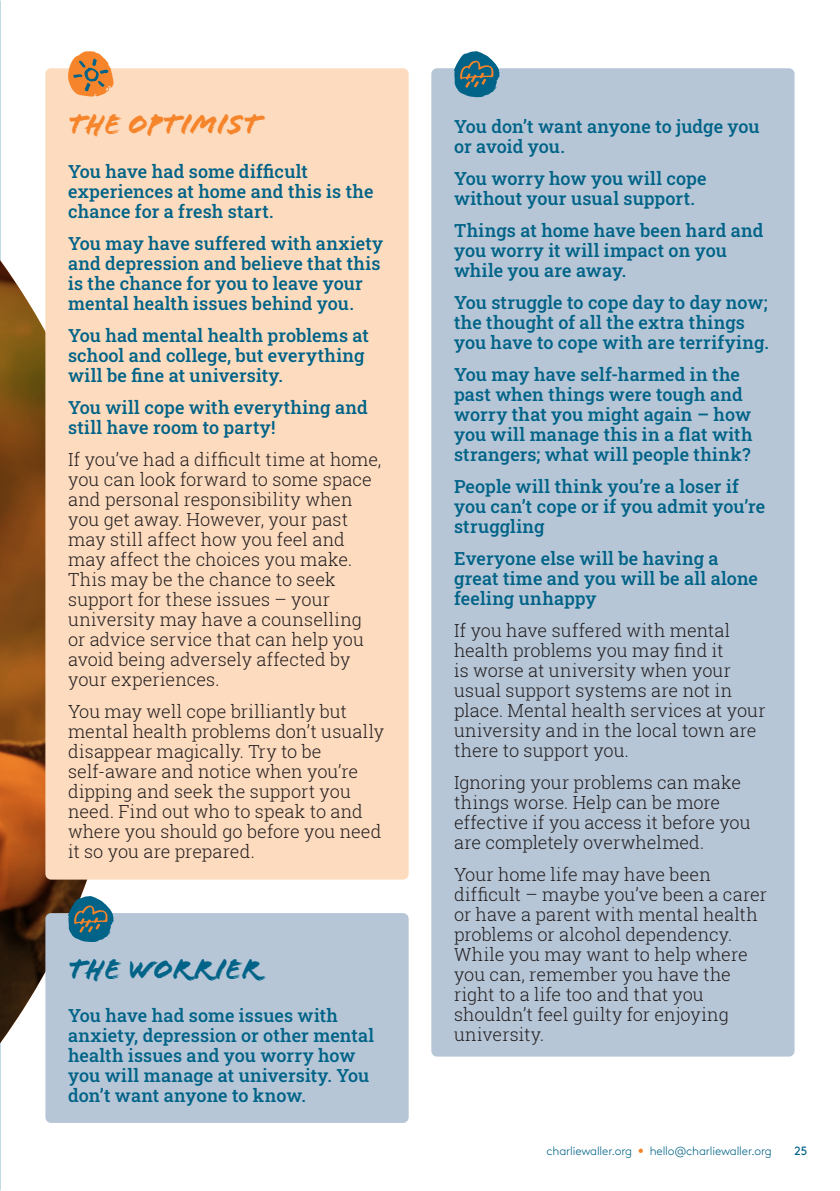
<style>
.page{position:relative;width:840px;height:1191px;background:#fff}
.page>*{position:absolute;margin:0;border:0;box-sizing:border-box;transform-origin:0 0}
.Optimist_Title{font:30px "Flood Std";letter-spacing:-.005em;color:#f5842a}
.Worrier_Title{font:30px "Flood Std";letter-spacing:-.005em;color:#006387}
.Bodycopy_Sm{font:300 18px/20px "Roboto Slab";letter-spacing:.005em;color:#231f20}
.Intro_Bodycopy_Sm{font:500 18px/20px "Roboto Slab";letter-spacing:.01em;color:#006387}
.t1{font:300 12px "Brown";letter-spacing:-.015em;color:#006387}
.t2{font:12px "Brown";color:#006387}
.s1{color:#f5842a}
</style>
<div class="page">
<img style="left:0;top:260px;width:127px;height:783px">
<div style="left:45px;top:68px;width:363px;height:811px;background:#fddbbf;border-radius:6px"></div>
<div style="left:431px;top:68px;width:363px;height:988px;background:#b6c6d7;border-radius:6px"></div>
<div style="left:45px;top:913px;width:363px;height:210px;background:#b6c6d7;border-radius:6px"></div>
<svg style="left:453px;top:51px;width:46px;height:46px"></svg>
<svg style="left:68px;top:896px;width:45px;height:46px;background:#427887"></svg>
<svg style="left:68px;top:51px;width:45px;height:46px"></svg>
<p class="Optimist_Title" style="left:68px;top:107px;width:194px">THE OPTIMIST</p>
<p class="Intro_Bodycopy_Sm" style="left:68px;top:160px;width:307px">You have had some difficult experiences at home and this is the chance for a fresh start.</p>
<p class="Intro_Bodycopy_Sm" style="left:68px;top:232px;width:316px">You may have suffered with anxiety and depression and believe that this is the chance for you to leave your mental health issues behind you.</p>
<p class="Intro_Bodycopy_Sm" style="left:68px;top:324px;width:302px">You had mental health problems at school and college, but everything will be fine at university.</p>
<p class="Intro_Bodycopy_Sm" style="left:68px;top:396px;width:301px">You will cope with everything and still have room to party!</p>
<p class="Bodycopy_Sm" style="left:68px;top:448px;width:314px">If you’ve had a difficult time at home, you can look forward to some space and personal responsibility when you get away. However, your past may still affect how you feel and may affect the choices you make.<br>This may be the chance to seek support for these issues – your university may have a counselling or advice service that can help you avoid being adversely affected by your experiences.</p>
<p class="Bodycopy_Sm" style="left:68px;top:700px;width:317px">You may well cope brilliantly but mental health problems don’t usually disappear magically. Try to be self-aware and notice when you’re dipping and seek the support you need. Find out who to speak to and where you should go before you need it so you are prepared.</p>
<p class="Worrier_Title" style="left:68px;top:952px;width:194px">THE WORRIER</p>
<p class="Intro_Bodycopy_Sm" style="left:68px;top:1005px;width:307px">You have had some issues with anxiety, depression or other mental health issues and you worry how you will manage at university. You don’t want anyone to know.</p>
<p class="Intro_Bodycopy_Sm" style="left:454px;top:115px;width:307px">You don’t want anyone to judge you or avoid you.</p>
<p class="Intro_Bodycopy_Sm" style="left:454px;top:167px;width:254px">You worry how you will cope without your usual support.</p>
<p class="Intro_Bodycopy_Sm" style="left:454px;top:219px;width:311px">Things at home have been hard and you worry it will impact on you while you are away.</p>
<p class="Intro_Bodycopy_Sm" style="left:454px;top:291px;width:316px">You struggle to cope day to day now; the thought of all the extra things you have to cope with are terrifying.</p>
<p class="Intro_Bodycopy_Sm" style="left:454px;top:363px;width:300px">You may have self-harmed in the past when things were tough and worry that you might again – how you will manage this in a flat with strangers; what will people think?</p>
<p class="Intro_Bodycopy_Sm" style="left:454px;top:475px;width:312px">People will think you’re a loser if you can’t cope or if you admit you’re struggling</p>
<p class="Intro_Bodycopy_Sm" style="left:454px;top:547px;width:305px">Everyone else will be having a great time and you will be all alone feeling unhappy</p>
<p class="Bodycopy_Sm" style="left:454px;top:619px;width:313px">If you have suffered with mental health problems you may find it<br>is worse at university when your usual support systems are not in place. Mental health services at your university and in the local town are there to support you.</p>
<p class="Bodycopy_Sm" style="left:454px;top:771px;width:298px">Ignoring your problems can make things worse. Help can be more effective if you access it before you are completely overwhelmed.</p>
<p class="Bodycopy_Sm" style="left:454px;top:863px;width:314px">Your home life may have been difficult – maybe you’ve been a carer or have a parent with mental health problems or alcohol dependency.<br>While you may want to help where you can, remember you have the right to a life too and that you shouldn’t feel guilty for enjoying university.</p>
<p class="t1" style="left:546px;top:1141px;width:227px">charliewaller.org <span class="s1">•</span> hello@charliewaller.org</p>
<p class="t2" style="left:794px;top:1141px;width:14px">25</p>
</div>
